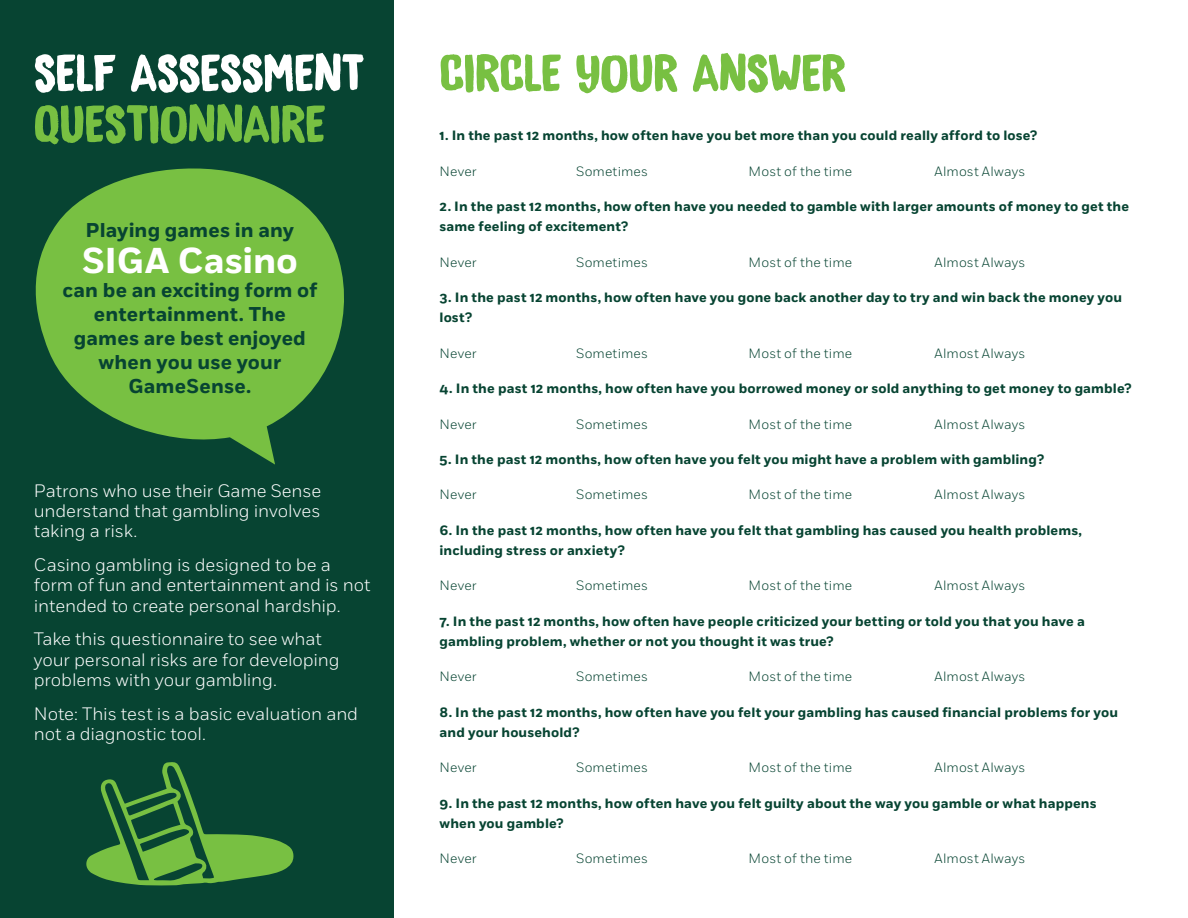
<style>
.page{position:relative;width:1188px;height:918px;background:#fff}
.page>*{position:absolute;margin:0;border:0;box-sizing:border-box;transform-origin:0 0}
.t1{font:54px "Game Sense Hand";letter-spacing:-.005em;color:#78c042}
.t2{font:54px "Game Sense Hand";letter-spacing:-.01em;color:#fff}
.t3{font:700 35.85px "Fort";letter-spacing:-.005em;color:#fff}
.t4{font:700 19.95px/24px "Fort";letter-spacing:.005em;color:#074432;text-align:center}
.t5{font:300 18px/20.2px "Fort";letter-spacing:-.01em;color:#fff}
.t6{font:700 13.5px/20.2px "Fort";letter-spacing:.01em;color:#074432}
.t7{font:300 13.5px "Fort";letter-spacing:.01em;color:#074432}
</style>
<div class="page">
<div style="left:0;top:0;width:393px;height:918px;background:#074432"></div>
<svg style="left:35px;top:168px;width:309px;height:297px;fill:#78c042"></svg>
<svg style="left:86px;top:762px;width:207px;height:123px"></svg>
<h1 class="t2" style="left:34px;top:40px;width:332px">SELF ASSESSMENT</h1>
<h1 class="t1" style="left:34px;top:91px;width:294px">QUESTIONNAIRE</h1>
<h3 class="t4" style="left:86px;top:219px;width:210px">Playing games in any</h3>
<h2 class="t3" style="left:82px;top:239px;width:217px">SIGA Casino</h2>
<h3 class="t4" style="left:62px;top:279px;width:256px">can be an exciting form of entertainment. The games are best enjoyed when you use your<br>GameSense.</h3>
<h3 class="t5" style="left:34px;top:481px;width:289px;text-align:justify">Patrons who use their Game Sense understand that gambling involves taking a risk.</h3>
<h3 class="t5" style="left:34px;top:555px;width:338px">Casino gambling is designed to be a form of fun and entertainment and is not intended to create personal hardship.</h3>
<h3 class="t5" style="left:34px;top:629px;width:307px">Take this questionnaire to see what your personal risks are for developing problems with your gambling.</h3>
<h3 class="t5" style="left:34px;top:703px;width:326px">Note: This test is a basic evaluation and not a diagnostic tool.</h3>
<h1 class="t1" style="left:440px;top:40px;width:408px">CIRCLE YOUR ANSWER</h1>
<p class="t6" style="left:440px;top:126px;width:599px">1. In the past 12 months, how often have you bet more than you could really afford to lose?</p>
<p class="t7" style="left:440px;top:163px;width:39px">Never</p>
<p class="t7" style="left:576px;top:163px;width:74px">Sometimes</p>
<p class="t7" style="left:749px;top:163px;width:105px">Most of the time</p>
<p class="t7" style="left:935px;top:163px;width:92px">Almost Always</p>
<p class="t6" style="left:440px;top:197px;width:691px">2. In the past 12 months, how often have you needed to gamble with larger amounts of money to get the same feeling of excitement?</p>
<p class="t7" style="left:440px;top:254px;width:39px">Never</p>
<p class="t7" style="left:576px;top:254px;width:74px">Sometimes</p>
<p class="t7" style="left:749px;top:254px;width:105px">Most of the time</p>
<p class="t7" style="left:935px;top:254px;width:92px">Almost Always</p>
<p class="t6" style="left:440px;top:288px;width:684px">3. In the past 12 months, how often have you gone back another day to try and win back the money you lost?</p>
<p class="t7" style="left:440px;top:345px;width:39px">Never</p>
<p class="t7" style="left:576px;top:345px;width:74px">Sometimes</p>
<p class="t7" style="left:749px;top:345px;width:105px">Most of the time</p>
<p class="t7" style="left:935px;top:345px;width:92px">Almost Always</p>
<p class="t6" style="left:440px;top:379px;width:693px">4. In the past 12 months, how often have you borrowed money or sold anything to get money to gamble?</p>
<p class="t7" style="left:440px;top:416px;width:39px">Never</p>
<p class="t7" style="left:576px;top:416px;width:74px">Sometimes</p>
<p class="t7" style="left:749px;top:416px;width:105px">Most of the time</p>
<p class="t7" style="left:935px;top:416px;width:92px">Almost Always</p>
<p class="t6" style="left:440px;top:450px;width:606px">5. In the past 12 months, how often have you felt you might have a problem with gambling?</p>
<p class="t7" style="left:440px;top:487px;width:39px">Never</p>
<p class="t7" style="left:576px;top:487px;width:74px">Sometimes</p>
<p class="t7" style="left:749px;top:487px;width:105px">Most of the time</p>
<p class="t7" style="left:935px;top:487px;width:92px">Almost Always</p>
<p class="t6" style="left:440px;top:520px;width:644px">6. In the past 12 months, how often have you felt that gambling has caused you health problems, including stress or anxiety?</p>
<p class="t7" style="left:440px;top:578px;width:39px">Never</p>
<p class="t7" style="left:576px;top:578px;width:74px">Sometimes</p>
<p class="t7" style="left:749px;top:578px;width:105px">Most of the time</p>
<p class="t7" style="left:935px;top:578px;width:92px">Almost Always</p>
<p class="t6" style="left:440px;top:611px;width:647px">7. In the past 12 months, how often have people criticized your betting or told you that you have a gambling problem, whether or not you thought it was true?</p>
<p class="t7" style="left:440px;top:669px;width:39px">Never</p>
<p class="t7" style="left:576px;top:669px;width:74px">Sometimes</p>
<p class="t7" style="left:749px;top:669px;width:105px">Most of the time</p>
<p class="t7" style="left:935px;top:669px;width:92px">Almost Always</p>
<p class="t6" style="left:440px;top:702px;width:680px">8. In the past 12 months, how often have you felt your gambling has caused financial problems for you and your household?</p>
<p class="t7" style="left:440px;top:760px;width:39px">Never</p>
<p class="t7" style="left:576px;top:760px;width:74px">Sometimes</p>
<p class="t7" style="left:749px;top:760px;width:105px">Most of the time</p>
<p class="t7" style="left:935px;top:760px;width:92px">Almost Always</p>
<p class="t6" style="left:440px;top:793px;width:659px">9. In the past 12 months, how often have you felt guilty about the way you gamble or what happens when you gamble?</p>
<p class="t7" style="left:440px;top:851px;width:39px">Never</p>
<p class="t7" style="left:576px;top:851px;width:74px">Sometimes</p>
<p class="t7" style="left:749px;top:851px;width:105px">Most of the time</p>
<p class="t7" style="left:935px;top:851px;width:92px">Almost Always</p>
</div>
